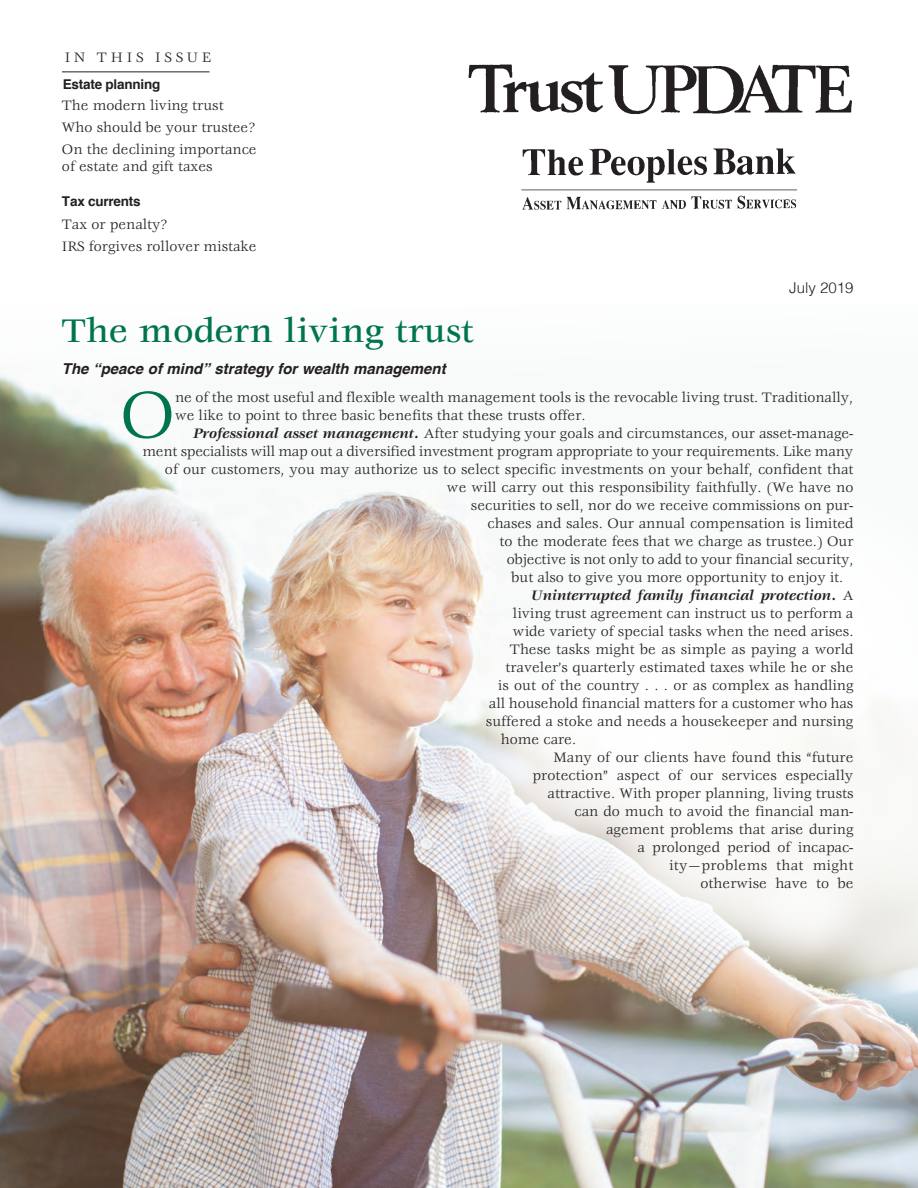
<style>
.page{position:relative;width:918px;height:1188px;background:#fff}
.page>*{position:absolute;margin:0;border:0;box-sizing:border-box;transform-origin:0 0}
.Body_no_indent{font:72.45px "Veljovic";color:#00754b}
.Headline{font:500 36px "Veljovic";color:#00754b}
.Body{font:15px/18px "Veljovic";color:#231f20;text-align:right}
.Body_no_indent-2{font:15px/16.5px "Veljovic";color:#231f20}
.Color_subhead{font:italic 700 15px "Helvetica";color:#231f20}
.Body-2{font:italic 700 15px "Veljovic";letter-spacing:.005em;color:#231f20}
.Body-3{font:15px "Veljovic";letter-spacing:.25em;color:#231f20}
.t1{font:300 15px "Helvetica";color:#231f20}
.Body-4{font:700 13.5px "Helvetica";letter-spacing:-.015em;color:#231f20}
.Body_no_indent-3{font:700 13.5px "Helvetica";letter-spacing:-.015em;color:#231f20}
.s1{font-weight:700;font-style:italic}
.s2{font-weight:400;font-style:normal}
</style>
<div class="page">
<img style="left:468px;top:64px;width:384px;height:146px">
<img style="left:0;top:374px;width:918px;height:814px">
<hr style="left:62px;top:71px;width:148px;height:1px;background:#231f20">
<p class="Body-3" style="left:65px;top:50px;width:148px">IN THIS ISSUE</p>
<p class="Body-4" style="left:63px;top:73px;width:99px">Estate planning</p>
<p class="Body_no_indent-2" style="left:62px;top:98px;width:163px">The modern living trust</p>
<p class="Body_no_indent-2" style="left:62px;top:120px;width:195px">Who should be your trustee?</p>
<p class="Body_no_indent-2" style="left:62px;top:142px;width:196px">On the declining importance of estate and gift taxes</p>
<p class="Body_no_indent-3" style="left:62px;top:191px;width:80px">Tax currents</p>
<p class="Body_no_indent-2" style="left:62px;top:216px;width:107px">Tax or penalty?</p>
<p class="Body_no_indent-2" style="left:62px;top:239px;width:196px">IRS forgives rollover mistake</p>
<p class="t1" style="left:789px;top:275px;width:66px">July 2019</p>
<p class="Headline" style="left:62px;top:312px;width:413px">The modern living trust</p>
<p class="Color_subhead" style="left:62px;top:356px;width:385px">The “peace of mind” strategy for wealth management</p>
<p class="Body_no_indent" style="left:120px;top:376px;width:57px">O</p>
<p class="Body_no_indent-2" style="left:175px;top:389px;width:680px;line-height:18px">ne of the most useful and flexible wealth management tools is the revocable living trust. Traditionally, we like to point to three basic benefits that these trusts offer.</p>
<p class="Body" style="left:193px;top:425px;width:662px"><span class="s1">Professional asset management.</span> After studying your goals and circumstances, our asset-manage-</p>
<p class="Body" style="left:142px;top:443px;width:712px">ment specialists will map out a diversified investment program appropriate to your requirements. Like many</p>
<p class="Body" style="left:165px;top:461px;width:690px">of our customers, you may authorize us to select specific investments on your behalf, confident that</p>
<p class="Body" style="left:447px;top:479px;width:408px">we will carry out this responsibility faithfully. (We have no</p>
<p class="Body" style="left:471px;top:497px;width:384px">securities to sell, nor do we receive commissions on pur-</p>
<p class="Body" style="left:487px;top:515px;width:368px">chases and sales. Our annual compensation is limited</p>
<p class="Body" style="left:499px;top:533px;width:356px">to the moderate fees that we charge as trustee.) Our</p>
<p class="Body" style="left:507px;top:551px;width:348px">objective is not only to add to your financial security,</p>
<p class="Body" style="left:511px;top:569px;width:333px">but also to give you more opportunity to enjoy it.</p>
<p class="Body-2" style="left:531px;top:587px;width:324px">Uninterrupted family financial protection. <span class="s2">A</span></p>
<p class="Body" style="left:513px;top:605px;width:342px">living trust agreement can instruct us to perform a</p>
<p class="Body" style="left:513px;top:623px;width:342px">wide variety of special tasks when the need arises.</p>
<p class="Body" style="left:510px;top:641px;width:345px">These tasks might be as simple as paying a world</p>
<p class="Body" style="left:505px;top:659px;width:350px">traveler’s quarterly estimated taxes while he or she</p>
<p class="Body" style="left:498px;top:677px;width:357px">is out of the country . . . or as complex as handling</p>
<p class="Body" style="left:489px;top:695px;width:366px">all household financial matters for a customer who has</p>
<p class="Body" style="left:486px;top:713px;width:369px">suffered a stoke and needs a housekeeper and nursing</p>
<p class="Body" style="left:501px;top:731px;width:77px">home care.</p>
<p class="Body" style="left:532px;top:749px;width:323px">Many of our clients have found this “future protection” aspect of our services especially attractive. With proper planning, living trusts can do much to avoid the financial man&shy;agement problems that arise during<br>a prolonged period of incapac-<br>ity—problems that might<br>otherwise have to be</p>
</div>
